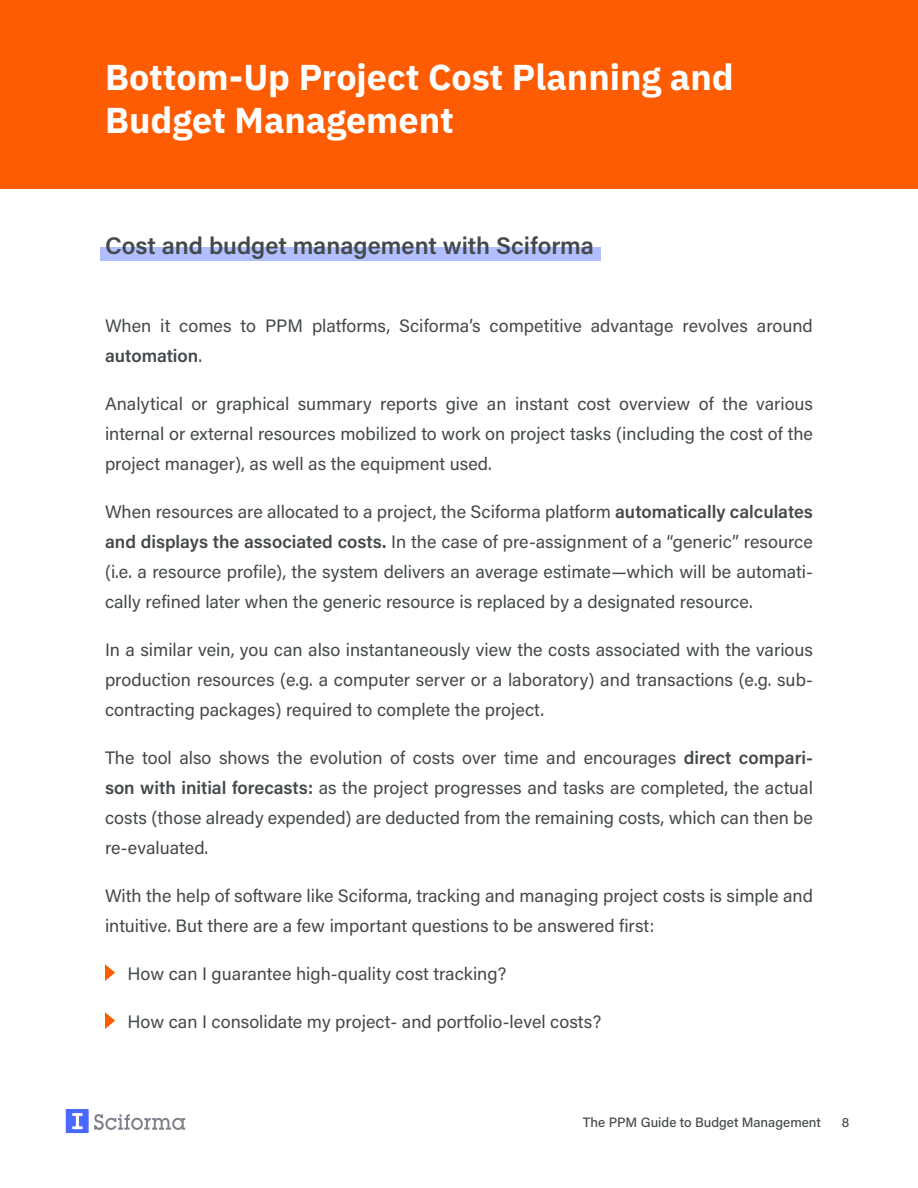
<style>
.page{position:relative;width:918px;height:1188px;background:#fff}
.page>*{position:absolute;margin:0;border:0;box-sizing:border-box;transform-origin:0 0}
.section_titles{font:700 36px/43.2px "IBM Plex Sans";color:#fff}
.semititle{font:600 24px "Acumin Pro";color:#44494c}
.body_text{font:18px/30px "Acumin Pro";color:#44494c;text-align:justify}
.t1{font:500 13.5px "Acumin Pro";color:#44494c}
.s1{font-weight:600}
</style>
<div class="page">
<svg style="left:66px;top:1109px;width:119px;height:24px"></svg>
<div style="left:100px;top:248px;width:502px;height:13px;background:#b1beff"></div>
<div style="left:0;top:0;width:918px;height:188px;background:#fd5c02"></div>
<svg style="left:105px;top:964px;width:10px;height:17px"></svg>
<svg style="left:105px;top:1012px;width:10px;height:17px"></svg>
<p class="section_titles" style="left:105px;top:52px;width:630px">Bottom-Up Project Cost Planning and<br>Budget Management</p>
<p class="semititle" style="left:105px;top:229px;width:491px">Cost and budget management with Sciforma</p>
<p class="body_text" style="left:105px;top:310px;width:709px">When it comes to PPM platforms, Sciforma’s competitive advantage revolves around <span class="s1">automation</span>.</p>
<p class="body_text" style="left:105px;top:388px;width:710px">Analytical or graphical summary reports give an instant cost overview of the various internal or external resources mobilized to work on project tasks (including the cost of the project manager), as well as the equipment used.</p>
<p class="body_text" style="left:105px;top:496px;width:710px">When resources are allocated to a project, the Sciforma platform <span class="s1">automatically calculates and displays the associated costs.</span> In the case of pre-assignment of a “generic” resource (i.e. a resource profile), the system delivers an average estimate—which will be automati&shy;cally refined later when the generic resource is replaced by a designated resource.</p>
<p class="body_text" style="left:105px;top:634px;width:710px">In a similar vein, you can also instantaneously view the costs associated with the various production resources (e.g. a computer server or a laboratory) and transactions (e.g. sub&shy;contracting packages) required to complete the project.</p>
<p class="body_text" style="left:105px;top:742px;width:710px">The tool also shows the evolution of costs over time and encourages <span class="s1">direct compari&shy;son with initial forecasts:</span> as the project progresses and tasks are completed, the actual costs (those already expended) are deducted from the remaining costs, which can then be re-evaluated.</p>
<p class="body_text" style="left:105px;top:880px;width:710px">With the help of software like Sciforma, tracking and managing project costs is simple and intuitive. But there are a few important questions to be answered first:</p>
<p class="body_text" style="left:128px;top:958px;width:381px">How can I guarantee high-quality cost tracking?</p>
<p class="body_text" style="left:128px;top:1006px;width:475px">How can I consolidate my project- and portfolio-level costs?</p>
<p class="t1" style="left:583px;top:1113px;width:240px">The PPM Guide to Budget Management</p>
<p class="t1" style="left:842px;top:1113px;width:9px">8</p>
</div>
